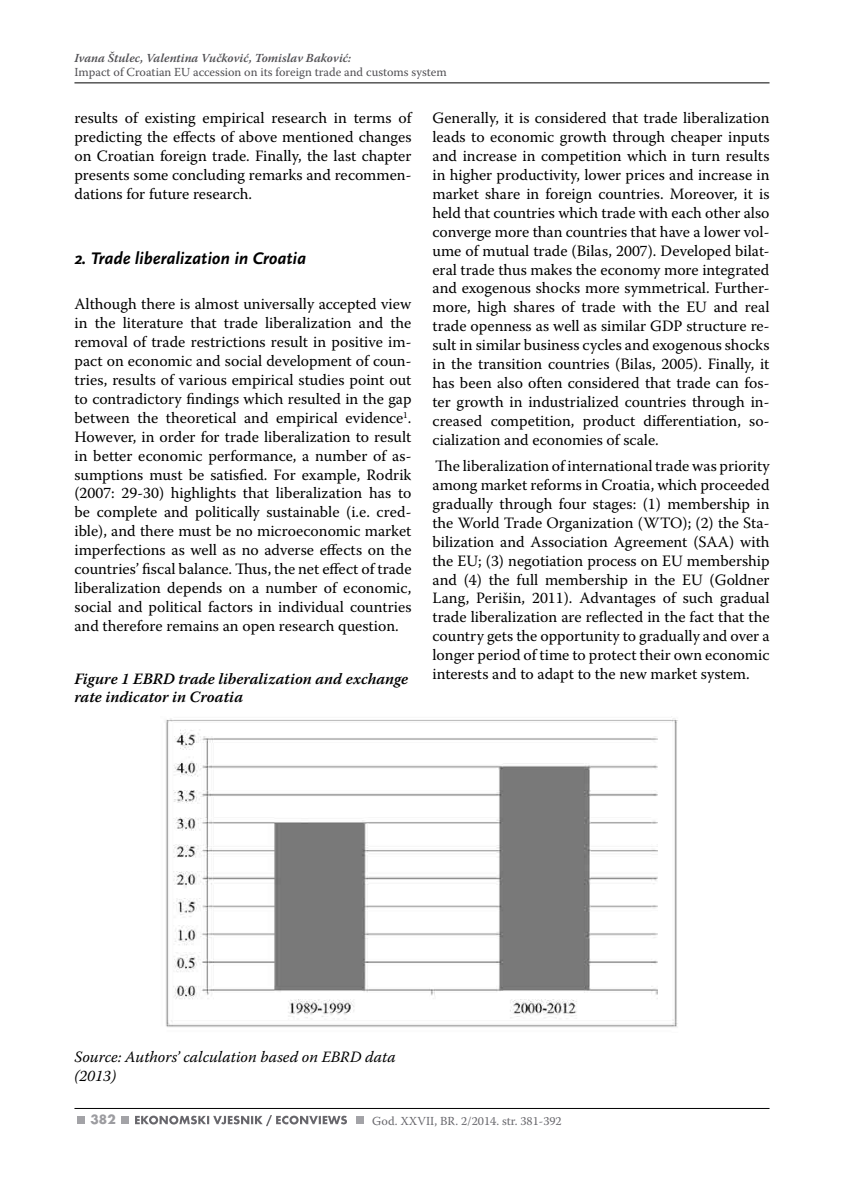
<style>
.page{position:relative;width:844px;height:1191px;background:#fff}
.page>*{position:absolute;margin:0;border:0;box-sizing:border-box;transform-origin:0 0}
.t1{font:italic 700 17.5px "Scala Sans Pro";color:#000}
.t2{font:15.75px/18.9px "Warnock Pro";color:#000;text-align:justify}
.t3{font:italic 600 15.75px/18.9px "Warnock Pro";color:#000}
.t4{font:italic 15.75px/18.9px "Warnock Pro";color:#000}
.t5{font:700 14px "Futura TOT";color:#9c9ca0}
.t6{font:12.25px "Warnock Pro";color:#504f53}
.t7{font:italic 600 12.25px "Warnock Pro";color:#504f53}
.t8{font:12.25px "Warnock Pro";color:#68676c}
</style>
<div class="page">
<hr style="left:74px;top:83px;width:695px;height:1px;background:#000">
<hr style="left:74px;top:1108px;width:695px;height:1px;background:#000">
<div style="left:121px;top:1115px;width:7px;height:8px;background:#a3a3a7"></div>
<div style="left:356px;top:1115px;width:8px;height:8px;background:#a3a3a7"></div>
<div style="left:77px;top:1115px;width:8px;height:8px;background:#a3a3a7"></div>
<svg style="left:135px;top:1115px;width:212px;height:11px"></svg>
<img style="left:165px;top:716px;width:513px;height:311px">
<p class="t7" style="left:74px;top:50px;width:278px">Ivana Štulec, Valentina Vučković, Tomislav Baković:</p>
<p class="t6" style="left:74px;top:64px;width:373px">Impact of Croatian EU accession on its foreign trade and customs system</p>
<p class="t2" style="left:74px;top:108px;width:338px">results of existing empirical research in terms of predicting the effects of above mentioned changes on Croatian foreign trade. Finally, the last chapter presents some concluding remarks and recommen&shy;dations for future research.</p>
<p class="t2" style="left:432px;top:108px;width:338px">Generally, it is considered that trade liberalization leads to economic growth through cheaper inputs and increase in competition which in turn results in higher productivity, lower prices and increase in market share in foreign countries. Moreover, it is held that countries which trade with each other also converge more than countries that have a lower vol&shy;ume of mutual trade (Bilas, 2007). Developed bilat&shy;eral trade thus makes the economy more integrated and exogenous shocks more symmetrical. Further&shy;more, high shares of trade with the EU and real trade openness as well as similar GDP structure re&shy;sult in similar business cycles and exogenous shocks in the transition countries (Bilas, 2005). Finally, it has been also often considered that trade can fos&shy;ter growth in industrialized countries through in&shy;creased competition, product differentiation, so&shy;cialization and economies of scale.</p>
<p class="t2" style="left:432px;top:456px;width:338px">The liberalization of international trade was priority among market reforms in Croatia, which proceeded gradually through four stages: (1) membership in the World Trade Organization (WTO); (2) the Sta&shy;bilization and Association Agreement (SAA) with the EU; (3) negotiation process on EU membership and (4) the full membership in the EU (Goldner Lang, Perišin, 2011). Advantages of such gradual trade liberalization are reflected in the fact that the country gets the opportunity to gradually and over a longer period of time to protect their own economic interests and to adapt to the new market system.</p>
<p class="t1" style="left:74px;top:248px;width:233px">2. Trade liberalization in Croatia</p>
<p class="t2" style="left:74px;top:294px;width:338px">Although there is almost universally accepted view in the literature that trade liberalization and the removal of trade restrictions result in positive im&shy;pact on economic and social development of coun&shy;tries, results of various empirical studies point out to contradictory findings which resulted in the gap between the theoretical and empirical evidence<sup>1</sup>.<br>However, in order for trade liberalization to result in better economic performance, a number of as&shy;sumptions must be satisfied. For example, Rodrik (2007: 29-30) highlights that liberalization has to be complete and politically sustainable (i.e. cred&shy;ible), and there must be no microeconomic market imperfections as well as no adverse effects on the countries’ fiscal balance. Thus, the net effect of trade liberalization depends on a number of economic, social and political factors in individual countries and therefore remains an open research question.</p>
<p class="t3" style="left:74px;top:668px;width:335px">Figure 1 EBRD trade liberalization and exchange rate indicator in Croatia</p>
<p class="t4" style="left:74px;top:1046px;width:323px">Source: Authors’ calculation based on EBRD data (2013)</p>
<p class="t5" style="left:90px;top:1111px;width:27px">382</p>
<p class="t8" style="left:372px;top:1113px;width:191px">God. XXVII, BR. 2/2014. str. 381-392</p>
</div>
